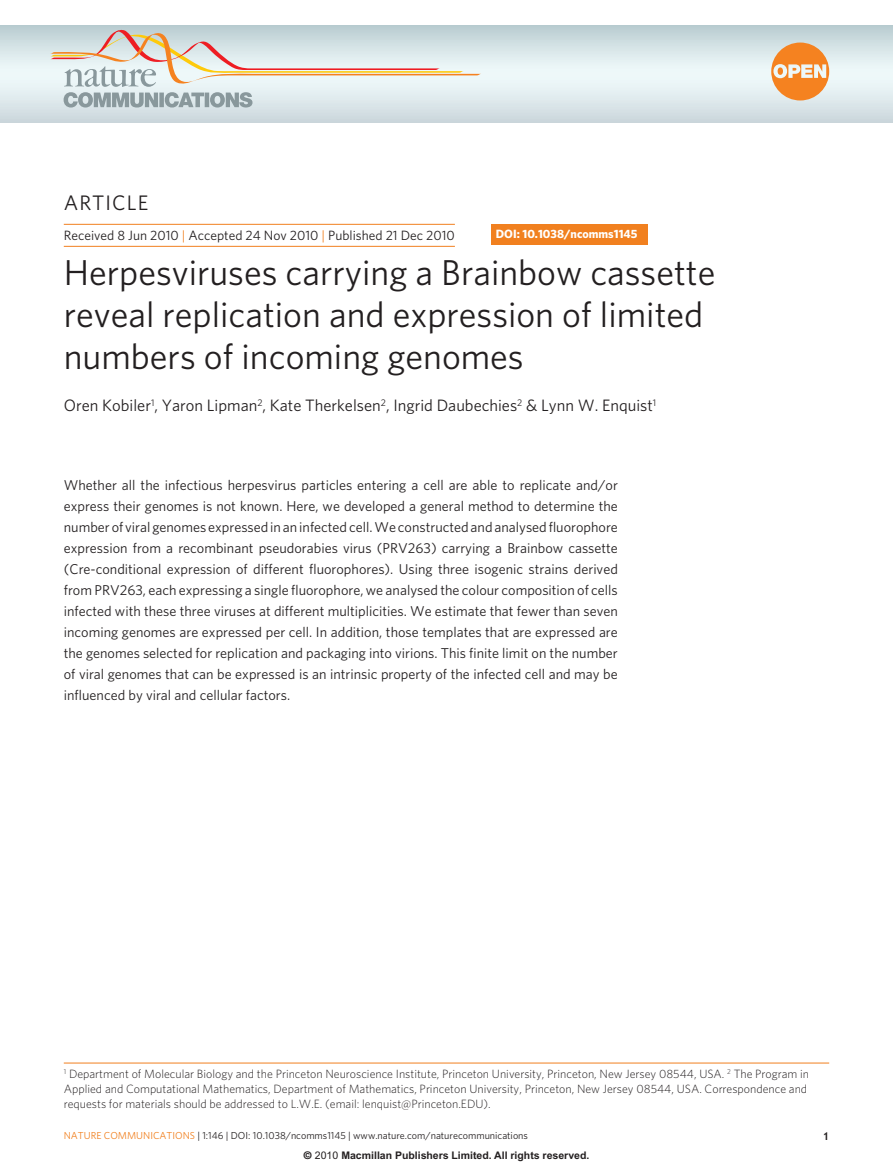
<style>
.page{position:relative;width:893px;height:1174px;background:#fff}
.page>*{position:absolute;margin:0;border:0;box-sizing:border-box;transform-origin:0 0}
.pAtl{font:36px/42px "Whitney";color:#231f20}
.t1{font:21px "Whitney";letter-spacing:.05em;color:#231f20}
.pAu{font:16.5px "Whitney";color:#231f20}
.pAbstext{font:14.25px/21px "Whitney";color:#231f20;text-align:justify}
.pPrdates{font:13.5px "Whitney";color:#231f20}
.pAffiliation{font:300 12px/15px "Whitney";color:#231f20}
.pDoiTop{font:700 12px "Whitney";color:#fff}
.t2{font:700 10.5px "Arial";color:#231f20}
.pDoiLRH{font:10.2px "Whitney";color:#231f20}
.pDoiLRH-2{font:10.2px "Whitney";color:#f1801f}
.s1{color:#f1801f}
.s2{font-family:"Helvetica"}
.s3{font-weight:400}
</style>
<div class="page">
<svg style="left:0;top:25px;width:893px;height:97px;background:#d7e4e7"></svg>
<svg style="left:50px;top:30px;width:431px;height:77px;background:#d8dad6"></svg>
<svg style="left:771px;top:43px;width:58px;height:57px;background:#eea86a"></svg>
<hr style="left:64px;top:224px;width:391px;height:1px;background:#f1801f">
<hr style="left:64px;top:246px;width:391px;height:1px;background:#f1801f">
<div style="left:492px;top:225px;width:156px;height:20px;background:#f1801f"></div>
<hr style="left:64px;top:1062px;width:765px;height:1px;background:#f1801f">
<p class="t1" style="left:64px;top:190px;width:86px">ARTICLE</p>
<p class="pPrdates" style="left:64px;top:227px;width:393px">Received 8 Jun 2010 <span class="s1">|</span> Accepted 24 N ov 2010 <span class="s1">|</span> Published 21 Dec 2010</p>
<p class="pDoiTop" style="left:496px;top:227px;width:143px">DOI: 10.1038/ncomms1145</p>
<p class="pAtl" style="left:64px;top:251px;width:653px">Herpesviruses carrying a Brainbow cassette reveal replication and expression of limited numbers of incoming genomes</p>
<p class="pAu" style="left:64px;top:395px;width:594px">Oren Kobiler<sup>1</sup>, Yaron Lipman<sup>2</sup>, Kate Therkelsen<sup>2</sup>, Ingrid Daubechies<sup>2</sup> &amp; Lynn W. Enquist<sup>1</sup></p>
<p class="pAbstext" style="left:64px;top:474px;width:556px">Whether all the infectious herpesvirus particles entering a cell are able to replicate and/or express their genomes is not known. Here, we developed a general method to determine the number of viral genomes expressed in an infected cell. We constructed and analysed fluorophore expression from a recombinant pseudorabies virus (PRV263) carrying a Brainbow cassette (Cre-conditional expression of different fluorophores). Using three isogenic strains derived from PRV263, each expressing a single fluorophore, we analysed the colour composition of cells infected with these three viruses at different multiplicities. We estimate that fewer than seven incoming genomes are expressed per cell. In addition, those templates that are expressed are the genomes selected for replication and packaging into virions. This finite limit on the number of viral genomes that can be expressed is an intrinsic property of the infected cell and may be influenced by viral and cellular factors.</p>
<p class="pAffiliation" style="left:64px;top:1066px;width:747px"><sup>1</sup> Department of Molecular Biology and the Princeton Neuroscience Institute, Princeton University, Princeton, New Jersey 08544, USA. <sup>2</sup> The Program in<br>Applied and Computational Mathematics, Department of Mathematics, Princeton University, Princeton, New Jersey 08544, USA. Correspondence and requests for materials should be addressed to L.W.E. (email: lenquist@Princeton.EDU).</p>
<p class="pDoiLRH-2" style="left:64px;top:1129px;width:93px">nature communicati</p>
<p class="pDoiLRH" style="left:175px;top:1129px;width:354px"><span class="s1">ons</span> | 1:146 | DOI: 10.1038/ncomms1145 | www.nature.com/naturecommunications</p>
<p class="t2" style="left:304px;top:1149px;width:287px"><span class="s2">©</span> <span class="s3">2010</span> Macmillan Publishers Limited. All rights reserved.</p>
</div>
